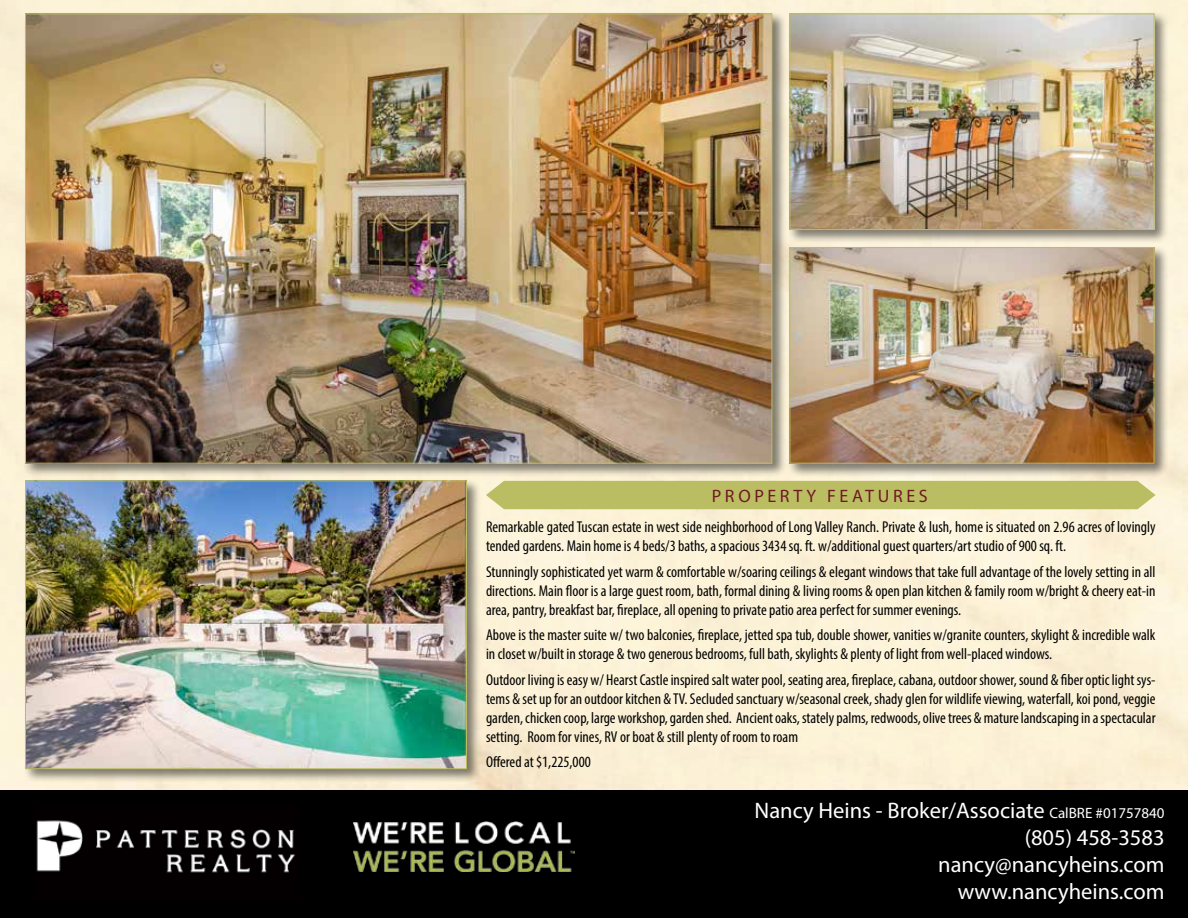
<style>
.page{position:relative;width:1188px;height:918px;background:#fff}
.page>*{position:absolute;margin:0;border:0;box-sizing:border-box;transform-origin:0 0}
.t1{font:22.5px/27px "Myriad Pro";color:#fff;text-align:right}
.t2{font:18px "Myriad Pro";letter-spacing:.2em;color:#6f1a23}
.t3{font:condensed 15.75px/18.9px "Myriad Pro";color:#000}
.s1{font-size:15px}
</style>
<div class="page">
<div style="left:0;top:789px;width:1188px;height:129px;background:#000"></div>
<div style="left:486px;top:481px;width:670px;height:28px;background:#bbbd63"></div>
<div style="left:788px;top:245px;width:381px;height:233px;background:#000;opacity:.5"></div>
<img style="left:792px;top:249px;width:360px;height:213px">
<div style="left:790px;top:247px;width:364px;height:217px;border:1px solid #bbbd63"></div>
<div style="left:23px;top:12px;width:764px;height:466px;background:#000;opacity:.5"></div>
<img style="left:27px;top:16px;width:743px;height:446px">
<div style="left:788px;top:12px;width:381px;height:232px;background:#000;opacity:.5"></div>
<img style="left:792px;top:16px;width:360px;height:212px">
<div style="left:790px;top:14px;width:364px;height:216px;border:1px solid #bbbd63"></div>
<div style="left:23px;top:479px;width:459px;height:305px;background:#000;opacity:.5"></div>
<img style="left:27px;top:482px;width:438px;height:285px">
<div style="left:25px;top:480px;width:442px;height:289px;border:1px solid #bbbd63"></div>
<img style="left:36px;top:820px;width:260px;height:53px">
<img style="left:354px;top:821px;width:220px;height:50px">
<p class="t2" style="left:712px;top:485px;width:217px">PROPERTY FEATURES</p>
<p class="t3" style="left:486px;top:518px;width:671px">Remarkable gated Tuscan estate in west side neighborhood of Long Valley Ranch. Private &amp; lush, home is situated on 2.96 acres of lovingly tended gardens. Main home is 4 beds/3 baths, a spacious 3434 sq. ft. w/additional guest quarters/art studio of 900 sq. ft.</p>
<p class="t3" style="left:486px;top:562px;width:671px;text-align:justify">Stunningly sophisticated yet warm &amp; comfortable w/soaring ceilings &amp; elegant windows that take full advantage of the lovely setting in all directions. Main floor is a large guest room, bath, formal dining &amp; living rooms &amp; open plan kitchen &amp; family room w/bright &amp; cheery eat-in area, pantry, breakfast bar, fireplace, all opening to private patio area perfect for summer evenings.</p>
<p class="t3" style="left:486px;top:626px;width:671px">Above is the master suite w/ two balconies, fireplace, jetted spa tub, double shower, vanities w/granite counters, skylight &amp; incredible walk in closet w/built in storage &amp; two generous bedrooms, full bath, skylights &amp; plenty of light from well-placed windows.</p>
<p class="t3" style="left:486px;top:670px;width:671px;text-align:justify">Outdoor living is easy w/ Hearst Castle inspired salt water pool, seating area, fireplace, cabana, outdoor shower, sound &amp; fiber optic light sys&shy;tems &amp; set up for an outdoor kitchen &amp; TV. Secluded sanctuary w/seasonal creek, shady glen for wildlife viewing, waterfall, koi pond, veggie garden, chicken coop, large workshop, garden shed. Ancient oaks, stately palms, redwoods, olive trees &amp; mature landscaping in a spectacular setting. Room for vines, RV or boat &amp; still plenty of room to roam</p>
<p class="t3" style="left:486px;top:752px;width:106px">Offered at $1,225,000</p>
<h1 class="t1" style="left:755px;top:797px;width:412px">Nancy Heins - Broker/Associate <span class="s1">CalBRE #01757840 </span>(805) 458-3583<br>nancy@nancyheins.com www.nancyheins.com</h1>
</div>
